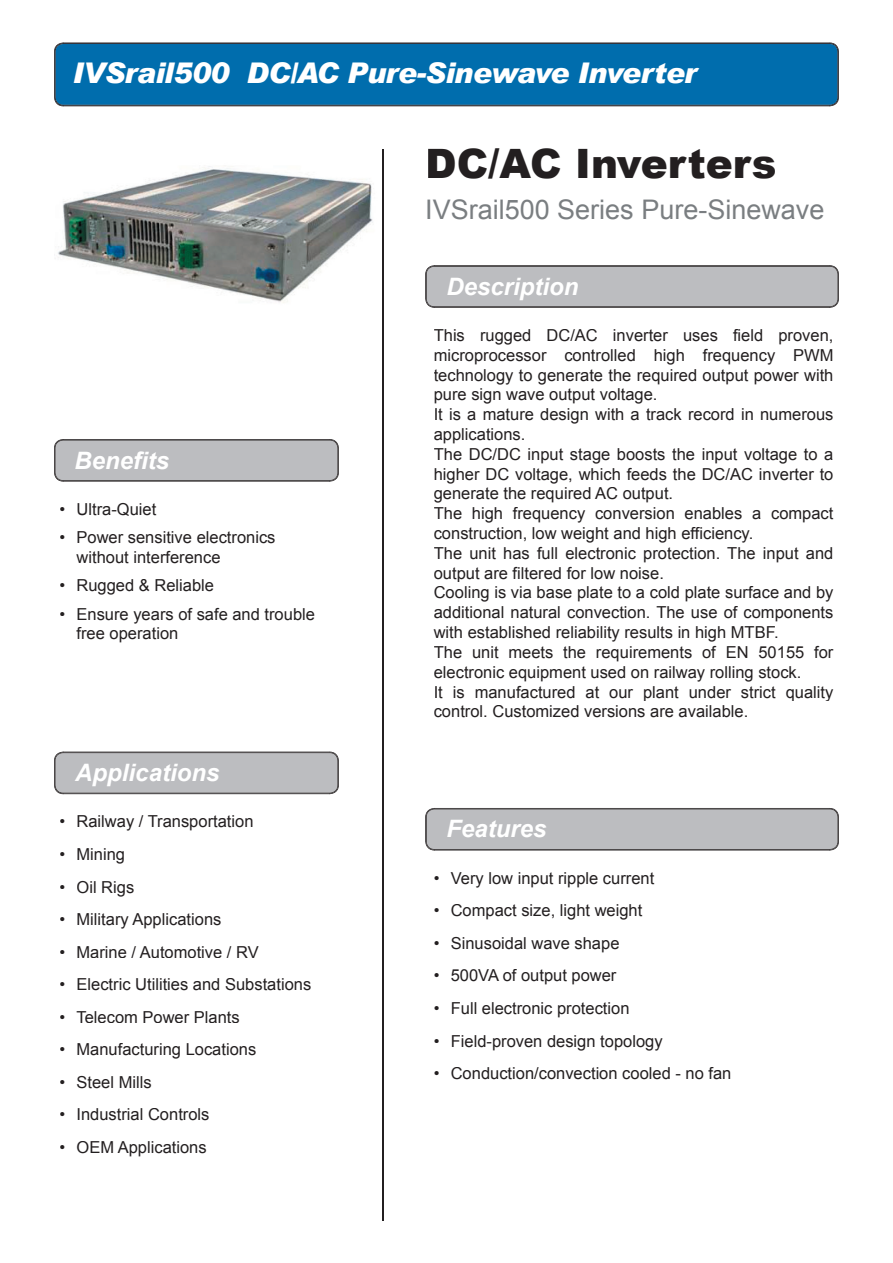
<style>
.page{position:relative;width:893px;height:1263px;background:#fff}
.page>*{position:absolute;margin:0;border:0;box-sizing:border-box;transform-origin:0 0}
.t1{font:900 40.5px "Arial";color:#231f20}
.t2{font:italic 900 28.5px "Arial";letter-spacing:-.02em;color:#fff}
.t3{font:27px "Arial";color:#7a7e81}
.t4{font:italic 700 24px "Arial";color:#fff}
.t5{font:16.5px/19.8px "Arial";color:#231f20}
</style>
<div class="page">
<div style="left:55px;top:43px;width:783px;height:63px;background:#006dad"></div>
<svg style="left:54px;top:439px;width:285px;height:43px;background:#b3b3b6"></svg>
<hr style="left:383px;top:149px;width:1px;height:1071px;background:#231f20">
<svg style="left:54px;top:752px;width:285px;height:42px;background:#b5b5b8"></svg>
<svg style="left:425px;top:265px;width:414px;height:43px;background:#b2b3b5"></svg>
<svg style="left:425px;top:808px;width:414px;height:42px;background:#b4b5b8"></svg>
<img style="left:58px;top:166px;width:315px;height:137px">
<h2 class="t2" style="left:72px;top:55px;width:626px">IVSrail500 DC/AC Pure-Sinewave Inverter</h2>
<h3 class="t4" style="left:75px;top:444px;width:96px">Benefits</h3>
<p class="t5" style="left:60px;top:499px;width:98px">• Ultra-Quiet</p>
<p class="t5" style="left:77px;top:528px;width:200px;text-indent:-17px">• Power sensitive electronics without interference</p>
<p class="t5" style="left:60px;top:576px;width:156px">• Rugged &amp; Reliable</p>
<p class="t5" style="left:77px;top:604px;width:240px;text-indent:-17px">• Ensure years of safe and trouble free operation</p>
<h3 class="t4" style="left:75px;top:757px;width:146px">Applications</h3>
<p class="t5" style="left:60px;top:812px;width:195px">• Railway / Transportation</p>
<p class="t5" style="left:60px;top:844px;width:67px">• Mining</p>
<p class="t5" style="left:60px;top:877px;width:76px">• Oil Rigs</p>
<p class="t5" style="left:60px;top:909px;width:163px">• Military Applications</p>
<p class="t5" style="left:60px;top:942px;width:201px">• Marine / Automotive / RV</p>
<p class="t5" style="left:60px;top:975px;width:253px">• Electric Utilities and Substations</p>
<p class="t5" style="left:60px;top:1007px;width:182px">• Telecom Power Plants</p>
<p class="t5" style="left:60px;top:1040px;width:198px">• Manufacturing Locations</p>
<p class="t5" style="left:60px;top:1072px;width:94px">• Steel Mills</p>
<p class="t5" style="left:60px;top:1105px;width:151px">• Industrial Controls</p>
<p class="t5" style="left:60px;top:1137px;width:149px">• OEM Applications</p>
<h1 class="t1" style="left:425px;top:134px;width:353px">DC/AC Inverters</h1>
<h3 class="t3" style="left:425px;top:192px;width:401px">IVSrail500 Series Pure-Sinewave</h3>
<h3 class="t4" style="left:447px;top:270px;width:134px">Description</h3>
<p class="t5" style="left:434px;top:325px;width:401px">This rugged DC/AC inverter uses field proven, microprocessor controlled high frequency PWM technology to generate the required output power with pure sign wave output voltage.<br>It is a mature design with a track record in numerous applications.<br>The DC/DC input stage boosts the input voltage to a higher DC voltage, which feeds the DC/AC inverter to generate the required AC output.<br>The high frequency conversion enables a compact construction, low weight and high efficiency.<br>The unit has full electronic protection. The input and output are filtered for low noise.<br>Cooling is via base plate to a cold plate surface and by additional natural convection. The use of components with established reliability results in high MTBF.<br>The unit meets the requirements of EN 50155 for electronic equipment used on railway rolling stock.<br>It is manufactured at our plant under strict quality control. Customized versions are available.</p>
<h3 class="t4" style="left:447px;top:813px;width:102px">Features</h3>
<p class="t5" style="left:434px;top:868px;width:222px">• Very low input ripple current</p>
<p class="t5" style="left:434px;top:901px;width:210px">• Compact size, light weight</p>
<p class="t5" style="left:434px;top:933px;width:187px">• Sinusoidal wave shape</p>
<p class="t5" style="left:434px;top:966px;width:184px">• 500VA of output power</p>
<p class="t5" style="left:434px;top:998px;width:197px">• Full electronic protection</p>
<p class="t5" style="left:434px;top:1031px;width:230px">• Field-proven design topology</p>
<p class="t5" style="left:434px;top:1063px;width:299px">• Conduction/convection cooled - no fan</p>
</div>
